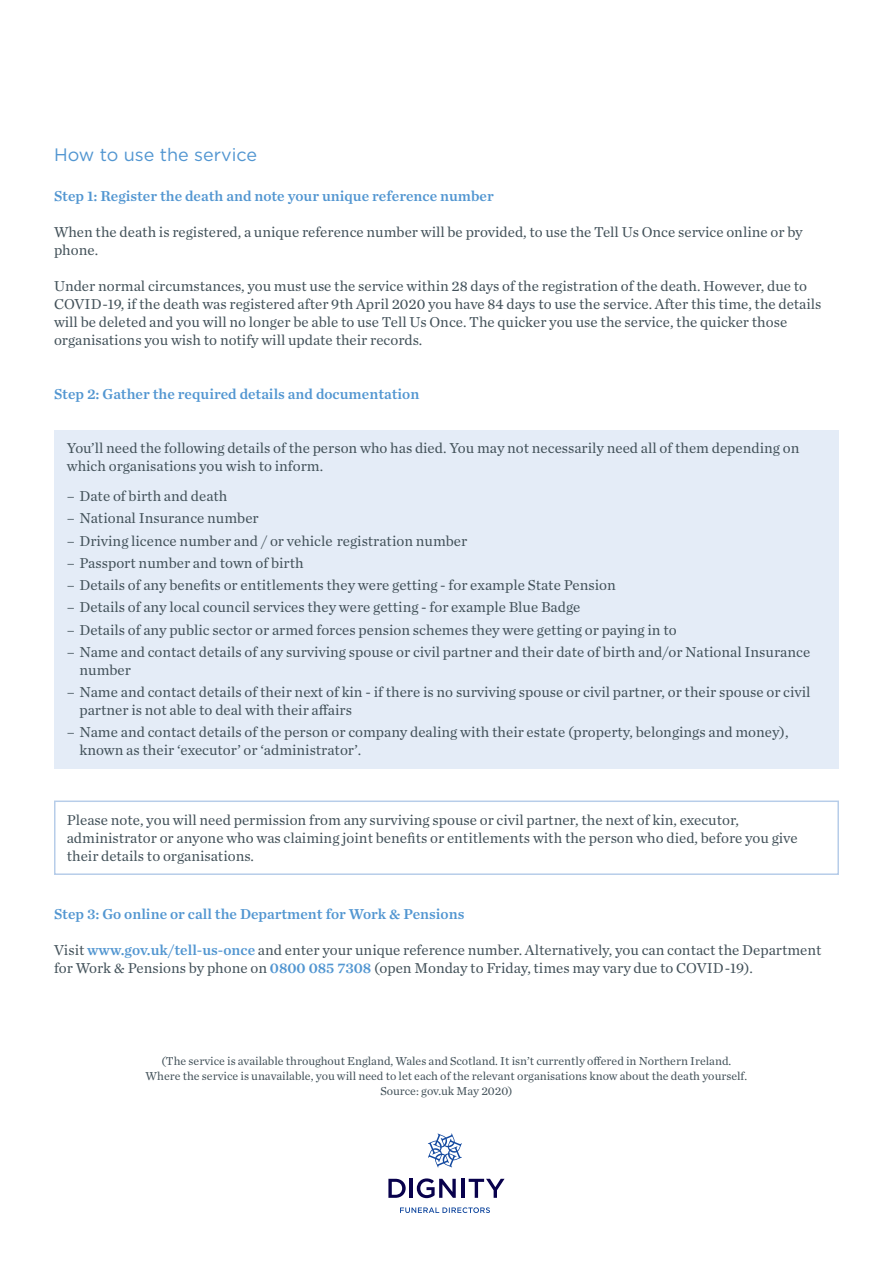
<style>
.page{position:relative;width:893px;height:1263px;background:#fff}
.page>*{position:absolute;margin:0;border:0;box-sizing:border-box;transform-origin:0 0}
.t1{font:18px "Gotham";color:#5296d1}
.t2{font:15px/18px "Chronicle Text G1";color:#425159}
.t3{font:15px "Chronicle Text G1 Semi";color:#5296d1}
.t4{font:12px/15px "Chronicle Text G1";color:#425159;text-align:center}
.s1{font-family:"Chronicle Text G1 Semi";color:#5296d1}
</style>
<div class="page">
<div style="left:54px;top:431px;width:785px;height:338px;background:#e4ecf7"></div>
<div style="left:54px;top:800px;width:785px;height:75px;border:2px solid #b7cde9"></div>
<svg style="left:428px;top:1133px;width:34px;height:34px"></svg>
<svg style="left:388px;top:1179px;width:18px;height:19px"></svg>
<hr style="left:409px;top:1179px;width:4px;height:19px;background:#08014c">
<svg style="left:417px;top:1178px;width:39px;height:20px"></svg>
<hr style="left:461px;top:1179px;width:3px;height:19px;background:#08014c">
<svg style="left:469px;top:1179px;width:36px;height:19px"></svg>
<svg style="left:400px;top:1207px;width:90px;height:6px"></svg>
<p class="t1" style="left:54px;top:143px;width:205px">How to use the service</p>
<p class="t3" style="left:54px;top:185px;width:441px">Step 1: Register the death and note your unique reference number</p>
<p class="t2" style="left:54px;top:223px;width:750px">When the death is registered, a unique reference number will be provided, to use the Tell Us Once service online or by phone.</p>
<p class="t2" style="left:54px;top:277px;width:769px">Under normal circumstances, you must use the service within 28 days of the registration of the death. However, due to COVID-19, if the death was registered after 9th April 2020 you have 84 days to use the service. After this time, the details will be deleted and you will no longer be able to use Tell Us Once. The quicker you use the service, the quicker those organisations you wish to notify will update their records.</p>
<p class="t3" style="left:54px;top:383px;width:367px">Step 2: Gather the required details and documentation</p>
<p class="t2" style="left:67px;top:439px;width:734px">You’ll need the following details of the person who has died. You may not necessarily need all of them depending on which organisations you wish to inform.</p>
<p class="t2" style="left:67px;top:486px;width:162px">– Date of birth and death</p>
<p class="t2" style="left:67px;top:508px;width:193px">– National Insurance number</p>
<p class="t2" style="left:67px;top:531px;width:402px">– Driving licence number and / or vehicle registration number</p>
<p class="t2" style="left:67px;top:553px;width:238px">– Passport number and town of birth</p>
<p class="t2" style="left:67px;top:575px;width:551px">– Details of any benefits or entitlements they were getting - for example State Pension</p>
<p class="t2" style="left:67px;top:597px;width:515px">– Details of any local council services they were getting - for example Blue Badge</p>
<p class="t2" style="left:67px;top:620px;width:611px">– Details of any public sector or armed forces pension schemes they were getting or paying in to</p>
<p class="t2" style="left:80px;top:642px;width:732px;text-indent:-13px">– Name and contact details of any surviving spouse or civil partner and their date of birth and/or National Insurance number</p>
<p class="t2" style="left:80px;top:682px;width:732px;text-indent:-13px">– Name and contact details of their next of kin - if there is no surviving spouse or civil partner, or their spouse or civil partner is not able to deal with their affairs</p>
<p class="t2" style="left:80px;top:722px;width:710px;text-indent:-13px">– Name and contact details of the person or company dealing with their estate (property, belongings and money), known as their ‘executor’ or ‘administrator’.</p>
<p class="t2" style="left:67px;top:810px;width:732px">Please note, you will need permission from any surviving spouse or civil partner, the next of kin, executor, administrator or anyone who was claiming joint benefits or entitlements with the person who died, before you give their details to organisations.</p>
<p class="t3" style="left:54px;top:902px;width:412px">Step 3: Go online or call the Department for Work &amp; Pensions</p>
<p class="t2" style="left:54px;top:940px;width:769px">Visit <span class="s1">www.gov.uk/tell-us-once</span> and enter your unique reference number. Alternatively, you can contact the Department for Work &amp; Pensions by phone on <span class="s1">0800 085 7308</span> (open Monday to Friday, times may vary due to COVID-19).</p>
<p class="t4" style="left:146px;top:1053px;width:603px">(The service is available throughout England, Wales and Scotland. It isn’t currently offered in Northern Ireland.<br>Where the service is unavailable, you will need to let each of the relevant organisations know about the death yourself.<br>Source: gov.uk May 2020)</p>
</div>
